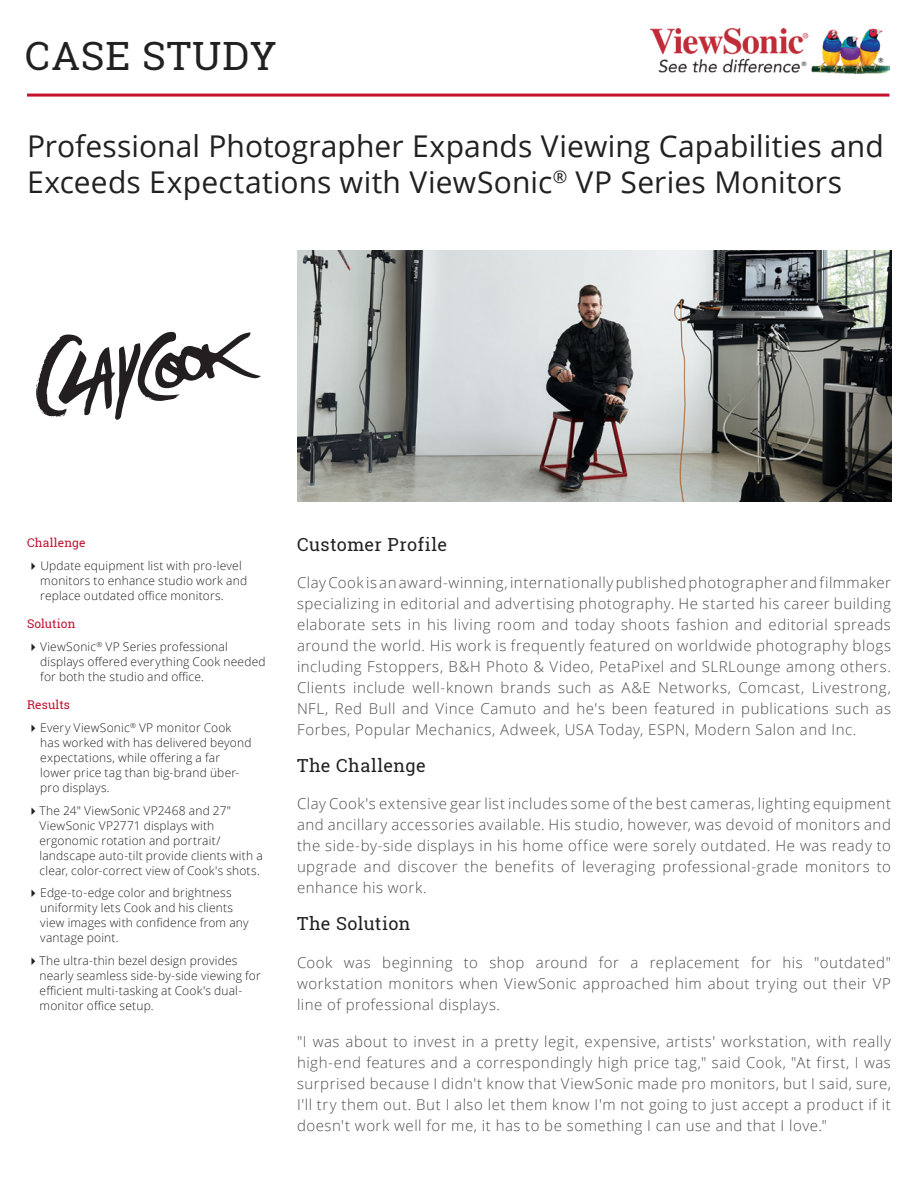
<style>
.page{position:relative;width:918px;height:1188px;background:#fff}
.page>*{position:absolute;margin:0;border:0;box-sizing:border-box;transform-origin:0 0}
.t1{font:39px "Roboto Slab";letter-spacing:.025em;color:#212121}
.t2{font:30px/36px "Open Sans";letter-spacing:.005em;color:#212121}
.t3{font:18px "Roboto Slab";letter-spacing:.02em;color:#212121}
.t4{font:300 15px/21px "Open Sans";letter-spacing:.035em;color:#4e4e4e;text-align:justify}
.Side_Bullets_-_Alt{font:300 12px/15px "Open Sans";letter-spacing:.015em;color:#212121}
.t5{font:12px "Roboto Slab";letter-spacing:.01em;color:#c3102f}
</style>
<div class="page">
<img style="left:650px;top:28px;width:240px;height:46px">
<hr style="left:27px;top:94px;width:862px;height:3px;background:#c3102f">
<img style="left:297px;top:251px;width:594px;height:250px">
<svg style="left:36px;top:332px;width:225px;height:88px"></svg>
<p class="t1" style="left:25px;top:29px;width:253px">CASE STUDY</p>
<p class="t2" style="left:27px;top:127px;width:858px">Professional Photographer Expands Viewing Capabilities and<br>Exceeds Expectations with ViewSonic<sup>®</sup> VP Series Monitors</p>
<p class="t5" style="left:27px;top:535px;width:60px">Challenge</p>
<p class="Side_Bullets_-_Alt" style="left:40px;top:558px;width:208px;text-indent:-13px">✔Update equipment list with pro-level monitors to enhance studio work and replace outdated office monitors.</p>
<p class="t5" style="left:27px;top:616px;width:50px">Solution</p>
<p class="Side_Bullets_-_Alt" style="left:40px;top:639px;width:227px;text-indent:-13px">✔ViewSonic<sup>®</sup> VP Series professional displays offered everything Cook needed for both the studio and office.</p>
<p class="t5" style="left:27px;top:697px;width:45px">Results</p>
<p class="Side_Bullets_-_Alt" style="left:40px;top:720px;width:213px;text-indent:-13px">✔Every ViewSonic<sup>®</sup> VP monitor Cook has worked with has delivered beyond expectations, while offering a far lower price tag than big-brand über&shy;pro displays.</p>
<p class="Side_Bullets_-_Alt" style="left:40px;top:802px;width:225px;text-indent:-13px">✔The 24" ViewSonic VP2468 and 27" ViewSonic VP2771 displays with ergonomic rotation and portrait/ landscape auto-tilt provide clients with a clear, color-correct view of Cook's shots.</p>
<p class="Side_Bullets_-_Alt" style="left:40px;top:885px;width:210px;text-indent:-13px">✔Edge-to-edge color and brightness uniformity lets Cook and his clients view images with confidence from any vantage point.</p>
<p class="Side_Bullets_-_Alt" style="left:40px;top:953px;width:223px;text-indent:-13px">✔The ultra-thin bezel design provides nearly seamless side-by-side viewing for efficient multi-tasking at Cook's dual&shy;monitor office setup.</p>
<p class="t3" style="left:297px;top:532px;width:152px">Customer Profile</p>
<p class="t4" style="left:297px;top:571px;width:596px">Clay Cook is an award-winning, internationally published photographer and filmmaker specializing in editorial and advertising photography. He started his career building elaborate sets in his living room and today shoots fashion and editorial spreads around the world. His work is frequently featured on worldwide photography blogs including Fstoppers, B&amp;H Photo &amp; Video, PetaPixel and SLRLounge among others.<br>Clients include well-known brands such as A&amp;E Networks, Comcast, Livestrong, NFL, Red Bull and Vince Camuto and he's been featured in publications such as Forbes, Popular Mechanics, Adweek, USA Today, ESPN, Modern Salon and Inc.</p>
<p class="t3" style="left:297px;top:753px;width:130px">The Challenge</p>
<p class="t4" style="left:297px;top:793px;width:596px">Clay Cook's extensive gear list includes some of the best cameras, lighting equipment and ancillary accessories available. His studio, however, was devoid of monitors and the side-by-side displays in his home office were sorely outdated. He was ready to upgrade and discover the benefits of leveraging professional-grade monitors to enhance his work.</p>
<p class="t3" style="left:297px;top:911px;width:115px">The Solution</p>
<p class="t4" style="left:297px;top:951px;width:596px">Cook was beginning to shop around for a replacement for his "outdated" workstation monitors when ViewSonic approached him about trying out their VP line of professional displays.</p>
<p class="t4" style="left:297px;top:1030px;width:596px">"I was about to invest in a pretty legit, expensive, artists' workstation, with really high-end features and a correspondingly high price tag," said Cook, "At first, I was surprised because I didn't know that ViewSonic made pro monitors, but I said, sure, I'll try them out. But I also let them know I'm not going to just accept a product if it doesn't work well for me, it has to be something I can use and that I love."</p>
</div>
